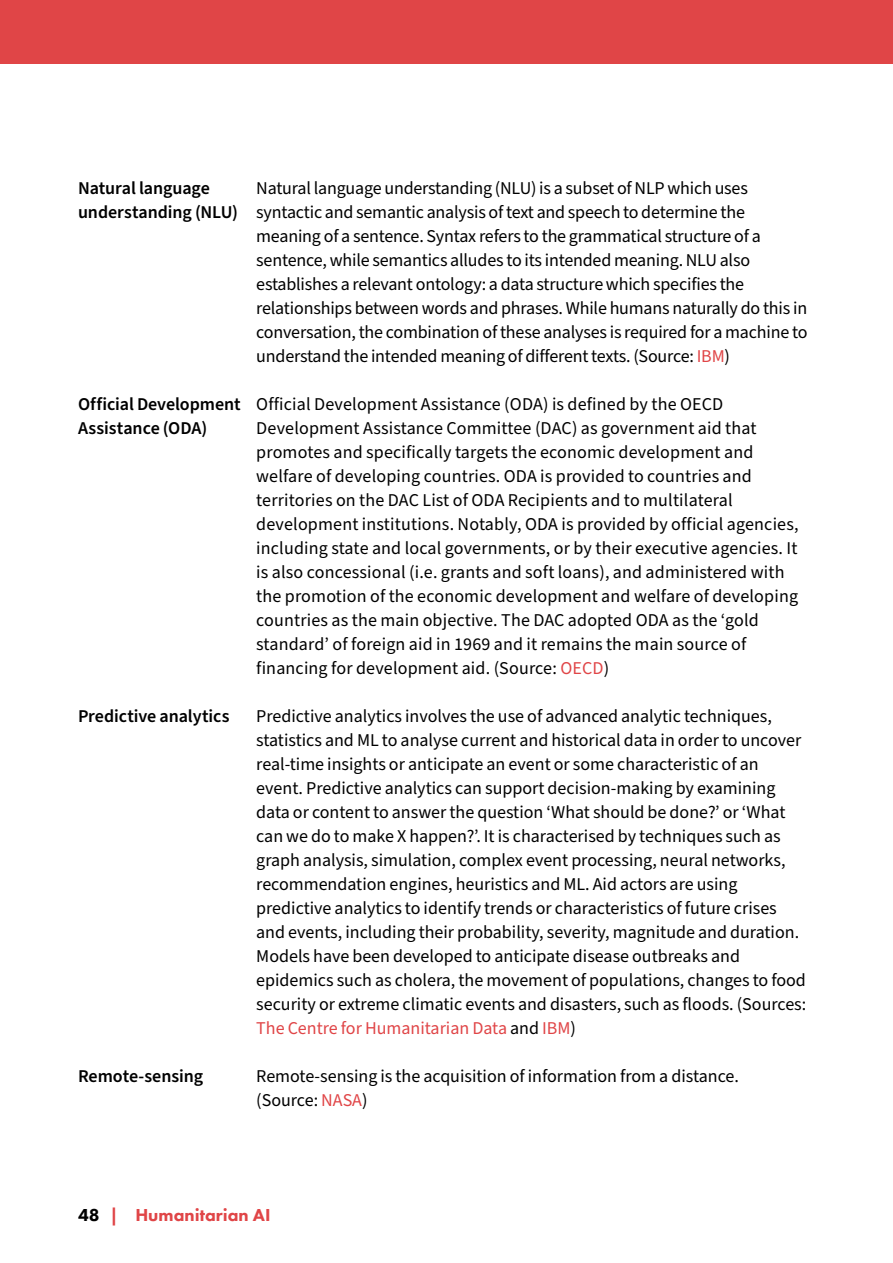
<style>
.page{position:relative;width:893px;height:1263px;background:#fff}
.page>*{position:absolute;margin:0;border:0;box-sizing:border-box;transform-origin:0 0}
.t1{font:18px/24px "Source Sans Pro";color:#000}
.t2{font:600 18px/24px "Source Sans Pro";letter-spacing:-.005em;color:#000}
.t3{font:800 18px "Futura PT";color:#e04547}
.s1{color:#e04547}
.s2{color:#000}
</style>
<div class="page">
<div style="left:0;top:0;width:893px;height:64px;background:#e04547"></div>
<p class="t2" style="left:78px;top:176px;width:162px">Natural language understanding (NLU)</p>
<p class="t1" style="left:256px;top:176px;width:553px">Natural language understanding (NLU) is a subset of NLP which uses syntactic and semantic analysis of text and speech to determine the meaning of a sentence. Syntax refers to the grammatical structure of a sentence, while semantics alludes to its intended meaning. NLU also establishes a relevant ontology: a data structure which specifies the relationships between words and phrases. While humans naturally do this in conversation, the combination of these analyses is required for a machine to understand the intended meaning of different texts. (Source: <span class="s1">IBM</span>)</p>
<p class="t2" style="left:78px;top:392px;width:164px">Official Development<br>Assistance (ODA)</p>
<p class="t1" style="left:256px;top:392px;width:544px">Official Development Assistance (ODA) is defined by the OECD Development Assistance Committee (DAC) as government aid that promotes and specifically targets the economic development and welfare of developing countries. ODA is provided to countries and territories on the DAC List of ODA Recipients and to multilateral development institutions. Notably, ODA is provided by official agencies, including state and local governments, or by their executive agencies. It is also concessional (i.e. grants and soft loans), and administered with the promotion of the economic development and welfare of developing countries as the main objective. The DAC adopted ODA as the ‘gold standard’ of foreign aid in 1969 and it remains the main source of financing for development aid. (Source: <span class="s1">OECD</span>)</p>
<p class="t2" style="left:78px;top:704px;width:153px">Predictive analytics</p>
<p class="t1" style="left:256px;top:704px;width:552px">Predictive analytics involves the use of advanced analytic techniques, statistics and ML to analyse current and historical data in order to uncover real-time insights or anticipate an event or some characteristic of an event. Predictive analytics can support decision-making by examining data or content to answer the question ‘What should be done?’ or ‘What can we do to make X happen?’. It is characterised by techniques such as graph analysis, simulation, complex event processing, neural networks, recommendation engines, heuristics and ML. Aid actors are using predictive analytics to identify trends or characteristics of future crises and events, including their probability, severity, magnitude and duration.<br>Models have been developed to anticipate disease outbreaks and epidemics such as cholera, the movement of populations, changes to food security or extreme climatic events and disasters, such as floods. (Sources:<br><span class="s1">The Centre for Humanitarian Data</span> and <span class="s1">IBM</span>)</p>
<p class="t2" style="left:78px;top:1064px;width:127px">Remote-sensing</p>
<p class="t1" style="left:256px;top:1064px;width:484px">Remote-sensing is the acquisition of information from a distance. (Source: <span class="s1">NASA</span>)</p>
<p class="t3" style="left:78px;top:1204px;width:194px"><span class="s2">48</span> | Humanitarian AI</p>
</div>
